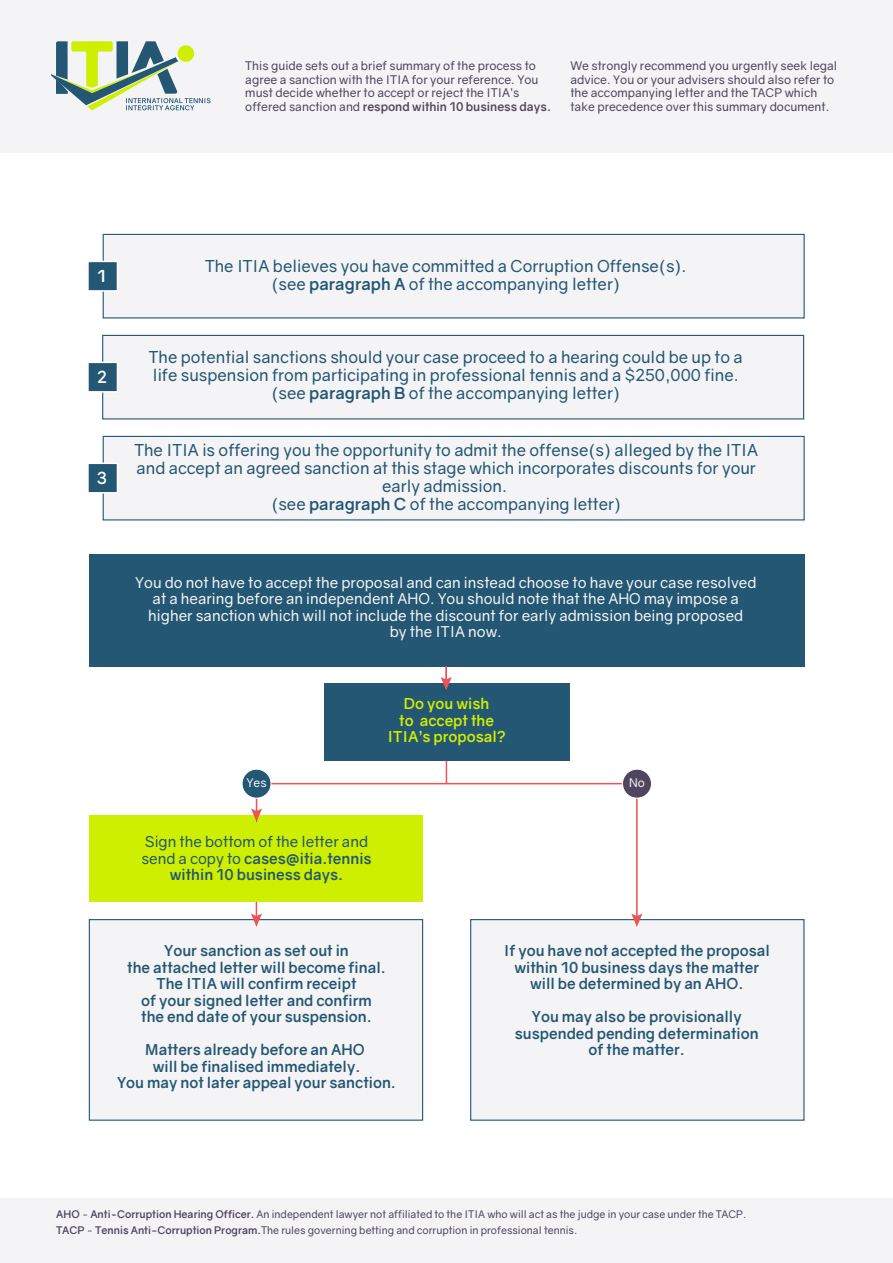
<style>
.page{position:relative;width:893px;height:1263px;background:#fff}
.page>*{position:absolute;margin:0;border:0;box-sizing:border-box;transform-origin:0 0}
.t1{font:16.5px/18px "Gravity";color:#235773;text-align:center}
.t2{font:700 16.5px "Gravity";color:#fff}
.t3{font:700 15px/16.5px "Gravity";color:#235773;text-align:center}
.t4{font:15px/16.5px "Gravity";color:#f4f3f5;text-align:center}
.t5{font:15px/16.5px "Gravity";color:#235773;text-align:center}
.t6{font:700 15px/16.5px "Gravity";color:#cfef00;text-align:center}
.t7{font:12px/13.5px "Gravity";color:#4f465d}
.t8{font:12px "Gravity";color:#f4f3f5}
.t9{font:10.5px/16px "Gravity";color:#4f465d}
.s1{font-weight:700}
</style>
<div class="page">
<div style="left:470px;top:919px;width:334px;height:202px;background:#f4f3f5;border:1px solid #235773"></div>
<div style="left:89px;top:919px;width:334px;height:202px;background:#f4f3f5;border:1px solid #235773"></div>
<svg style="left:251px;top:902px;width:11px;height:25px"></svg>
<hr style="left:636px;top:784px;width:2px;height:134px;background:#ed5457">
<svg style="left:631px;top:914px;width:11px;height:13px"></svg>
<div style="left:89px;top:815px;width:333px;height:87px;background:#cfef00"></div>
<div style="left:0;top:0;width:893px;height:153px;background:#f4f3f5"></div>
<svg style="left:51px;top:41px;width:160px;height:69px"></svg>
<div style="left:103px;top:234px;width:702px;height:84px;background:#f4f3f5;border:1px solid #235773"></div>
<div style="left:102px;top:335px;width:702px;height:84px;background:#f4f3f5;border:1px solid #235773"></div>
<div style="left:103px;top:436px;width:702px;height:84px;background:#f4f3f5;border:1px solid #235773"></div>
<div style="left:87px;top:261px;width:31px;height:31px;background:#235773;border:2px solid #fff"></div>
<div style="left:87px;top:362px;width:31px;height:31px;background:#235773;border:2px solid #fff"></div>
<div style="left:87px;top:463px;width:31px;height:31px;background:#235773;border:2px solid #fff"></div>
<div style="left:89px;top:554px;width:715px;height:112px;background:#235773"></div>
<div style="left:324px;top:684px;width:245px;height:77px;background:#235773"></div>
<svg style="left:441px;top:666px;width:11px;height:24px"></svg>
<svg style="left:251px;top:799px;width:11px;height:23px"></svg>
<hr style="left:257px;top:783px;width:380px;height:1px;background:#ed5457">
<div style="left:242px;top:769px;width:29px;height:29px;background:#235773;border-radius:50%"></div>
<div style="left:242px;top:769px;width:29px;height:30px;border:1px solid #fff;border-radius:50%"></div>
<svg style="left:446px;top:761px;width:1px;height:22px"></svg>
<div style="left:622px;top:769px;width:29px;height:29px;background:#4f465d;border-radius:50%"></div>
<div style="left:622px;top:769px;width:30px;height:30px;border:1px solid #fff;border-radius:50%"></div>
<div style="left:0;top:1198px;width:893px;height:65px;background:#f4f3f5"></div>
<p class="t7" style="left:245px;top:59px;width:307px">This guide sets out a brief summary of the process to agree a sanction with the ITIA for your reference. You must decide whether to accept or reject the ITIA’s offered sanction and <span class="s1">respond within 10 business days.</span></p>
<p class="t7" style="left:570px;top:59px;width:268px">We strongly recommend you urgently seek legal advice. You or your advisers should also refer to the accompanying letter and the TACP which take precedence over this summary document.</p>
<p class="t2" style="left:97px;top:266px;width:11px">1</p>
<p class="t2" style="left:97px;top:367px;width:12px">2</p>
<p class="t2" style="left:97px;top:467px;width:12px">3</p>
<p class="t1" style="left:205px;top:257px;width:483px">The ITIA believes you have committed a Corruption Offense(s). (see <span class="s1">paragraph A</span> of the accompanying letter)</p>
<p class="t1" style="left:149px;top:348px;width:595px">The potential sanctions should your case proceed to a hearing could be up to a life suspension from participating in professional tennis and a $250,000 fine. (see <span class="s1">paragraph B</span> of the accompanying letter)</p>
<p class="t1" style="left:134px;top:441px;width:625px">The ITIA is offering you the opportunity to admit the offense(s) alleged by the ITIA and accept an agreed sanction at this stage which incorporates discounts for your early admission.<br>(see <span class="s1">paragraph C</span> of the accompanying letter)</p>
<p class="t4" style="left:135px;top:574px;width:623px">You do not have to accept the proposal and can instead choose to have your case resolved at a hearing before an independent AHO. You should note that the AHO may impose a higher sanction which will not include the discount for early admission being proposed<br>by the ITIA now.</p>
<p class="t6" style="left:387px;top:696px;width:120px">Do you wish<br>to accept the<br>ITIA’s proposal?</p>
<p class="t8" style="left:246px;top:776px;width:22px">Yes</p>
<p class="t8" style="left:629px;top:776px;width:17px">No</p>
<p class="t5" style="left:141px;top:834px;width:232px">Sign the bottom of the letter and send a copy to <span class="s1">cases@itia.tennis within 10 business days.</span></p>
<p class="t3" style="left:127px;top:943px;width:260px">Your sanction as set out in<br>the attached letter will become final.<br>The ITIA will confirm receipt<br>of your signed letter and confirm<br>the end date of your suspension.</p>
<p class="t3" style="left:117px;top:1042px;width:280px">Matters already before an AHO<br>will be finalised immediately.<br>You may not later appeal your sanction.</p>
<p class="t3" style="left:504px;top:943px;width:268px">If you have not accepted the proposal within 10 business days the matter will be determined by an AHO.</p>
<p class="t3" style="left:515px;top:1009px;width:245px">You may also be provisionally suspended pending determination of the matter.</p>
<p class="t9" style="left:56px;top:1206px;width:691px"><span class="s1">AHO</span> - <span class="s1">Anti-Corruption Hearing Officer.</span> An independent lawyer not affiliated to the ITIA who will act as the judge in your case under the TACP.<br><span class="s1">TACP</span> - <span class="s1">Tennis Anti-Corruption Program.</span>The rules governing betting and corruption in professional tennis.</p>
</div>
